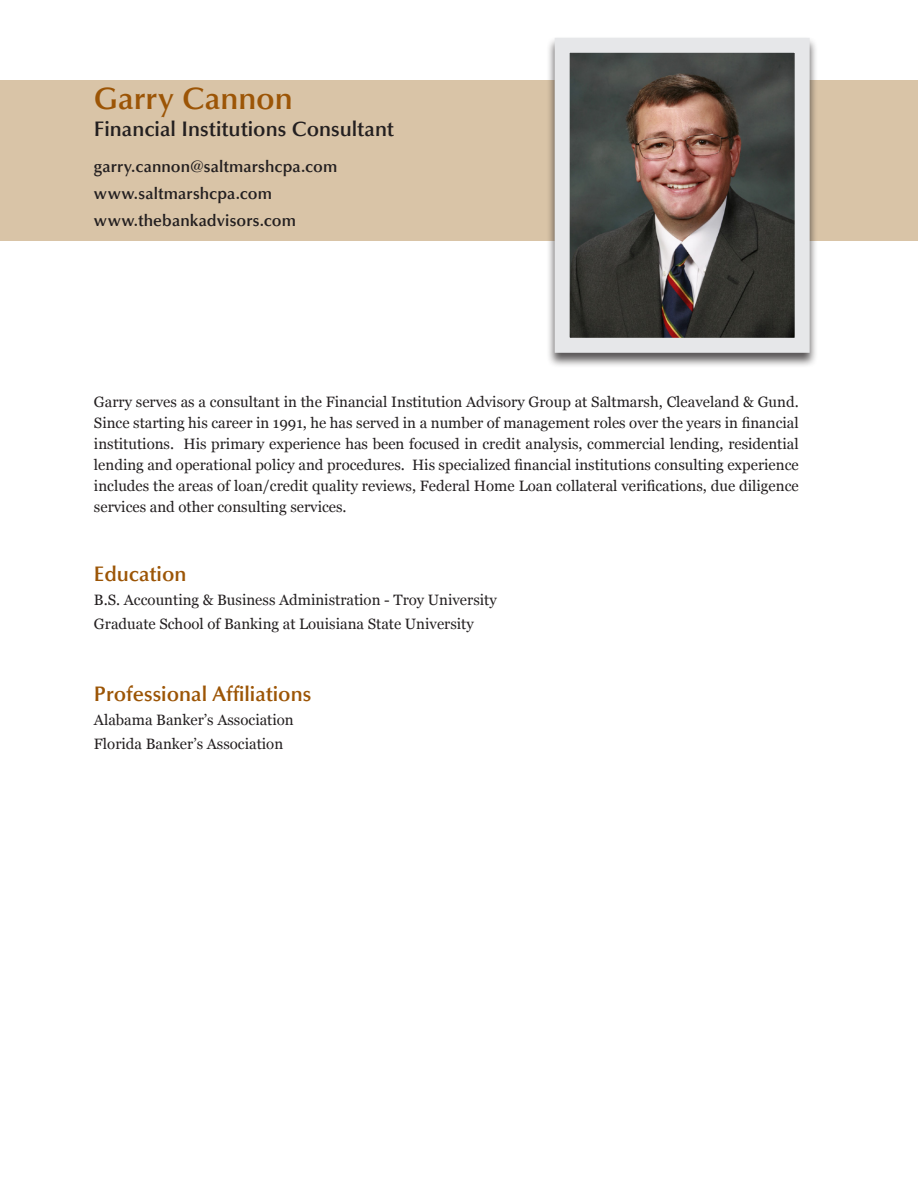
<style>
.page{position:relative;width:918px;height:1188px;background:#fff}
.page>*{position:absolute;margin:0;border:0;box-sizing:border-box;transform-origin:0 0}
.t1{font:600 31.5px "Optima";letter-spacing:-.005em;color:#9c5506}
.t2{font:600 21px "Optima";color:#9c5506}
.t3{font:600 21px "Optima";color:#231f20}
.t4{font:600 16.5px "Optima";letter-spacing:.005em;color:#231f20}
.t5{font:15px/21px "Georgia";color:#231f20;text-align:justify}
</style>
<div class="page">
<div style="left:0;top:80px;width:918px;height:161px;background:#d9c4a7"></div>
<div style="left:546px;top:36px;width:272px;height:332px;background:#231f20;opacity:.75"></div>
<img style="left:571px;top:54px;width:223px;height:283px">
<div style="left:555px;top:38px;width:255px;height:315px;border:15px solid #e6e7e9"></div>
<p class="t1" style="left:94px;top:80px;width:200px">Garry Cannon</p>
<p class="t3" style="left:94px;top:116px;width:301px">Financial Institutions Consultant</p>
<p class="t4" style="left:94px;top:157px;width:245px">garry.cannon@saltmarshcpa.com</p>
<p class="t4" style="left:94px;top:184px;width:180px">www.saltmarshcpa.com</p>
<p class="t4" style="left:94px;top:211px;width:204px">www.thebankadvisors.com</p>
<p class="t5" style="left:94px;top:392px;width:706px">Garry serves as a consultant in the Financial Institution Advisory Group at Saltmarsh, Cleaveland &amp; Gund.<br>Since starting his career in 1991, he has served in a number of management roles over the years in financial institutions. His primary experience has been focused in credit analysis, commercial lending, residential lending and operational policy and procedures. His specialized financial institutions consulting experience includes the areas of loan/credit quality reviews, Federal Home Loan collateral verifications, due diligence services and other consulting services.</p>
<p class="t2" style="left:94px;top:562px;width:94px">Education</p>
<p class="t5" style="left:94px;top:590px;width:404px">B.S. Accounting &amp; Business Administration - Troy University</p>
<p class="t5" style="left:94px;top:614px;width:381px">Graduate School of Banking at Louisiana State University</p>
<p class="t2" style="left:94px;top:682px;width:219px">Professional Affiliations</p>
<p class="t5" style="left:94px;top:710px;width:201px">Alabama Banker’s Association</p>
<p class="t5" style="left:94px;top:734px;width:191px">Florida Banker’s Association</p>
</div>
